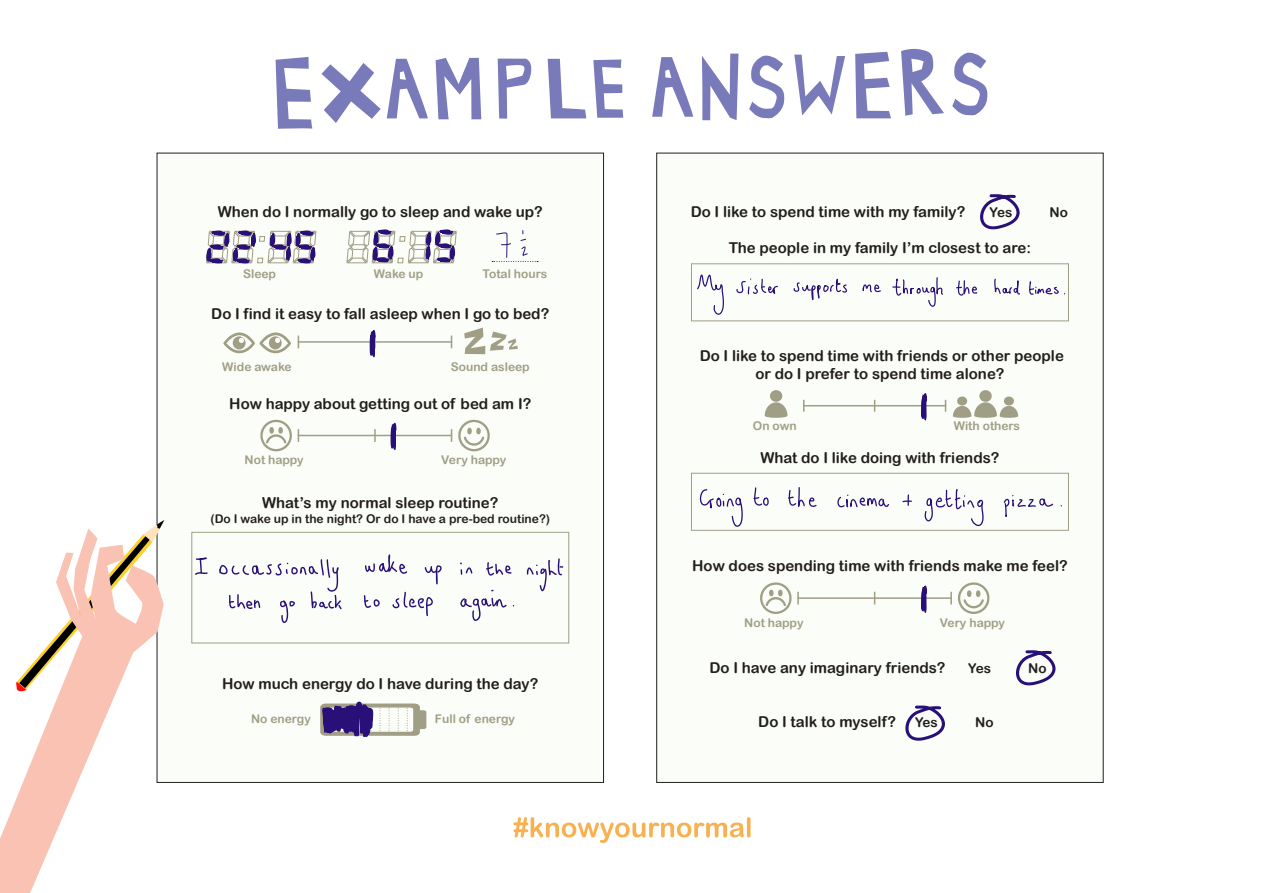
<style>
.page{position:relative;width:1263px;height:893px;background:#fff}
.page>*{position:absolute;margin:0;border:0;box-sizing:border-box;transform-origin:0 0}
.t1{font:15px/18px "Arial Rounded MT Bold";color:#231f20;text-align:center}
.t2{font:13.5px "Arial Rounded MT Bold";color:#231f20}
.t3{font:12px "Arial Rounded MT Bold";color:#a09e85}
.t4{font:12px "Arial Rounded MT Bold";color:#231f20}
</style>
<div class="page">
<svg style="left:513px;top:817px;width:237px;height:26px"></svg>
<div style="left:157px;top:153px;width:446px;height:629px;background:#fbfdf8"></div>
<svg style="left:223px;top:332px;width:68px;height:22px"></svg>
<svg style="left:464px;top:328px;width:54px;height:26px"></svg>
<svg style="left:260px;top:419px;width:32px;height:32px"></svg>
<hr style="left:298px;top:435px;width:154px;height:1px;background:#a09e85">
<svg style="left:374px;top:429px;width:2px;height:13px"></svg>
<svg style="left:451px;top:419px;width:39px;height:32px"></svg>
<svg style="left:298px;top:429px;width:1px;height:13px"></svg>
<hr style="left:298px;top:341px;width:154px;height:2px;background:#a09e85">
<div style="left:191px;top:532px;width:378px;height:111px;border:1px solid #a09e85"></div>
<div style="left:657px;top:153px;width:446px;height:629px;background:#fbfdf8"></div>
<div style="left:691px;top:263px;width:378px;height:58px;border:1px solid #a09e85"></div>
<div style="left:691px;top:473px;width:378px;height:58px;border:1px solid #a09e85"></div>
<hr style="left:803px;top:405px;width:143px;height:1px;background:#a09e85">
<hr style="left:797px;top:597px;width:155px;height:2px;background:#a09e85">
<svg style="left:950px;top:582px;width:40px;height:32px"></svg>
<svg style="left:760px;top:582px;width:39px;height:32px"></svg>
<svg style="left:765px;top:390px;width:22px;height:28px"></svg>
<svg style="left:953px;top:390px;width:65px;height:28px"></svg>
<svg style="left:0;top:528px;width:164px;height:365px"></svg>
<svg style="left:498px;top:59px;width:34px;height:60px"></svg>
<svg style="left:749px;top:55px;width:36px;height:64px"></svg>
<svg style="left:794px;top:55px;width:51px;height:60px"></svg>
<svg style="left:855px;top:52px;width:36px;height:66px"></svg>
<svg style="left:901px;top:49px;width:43px;height:67px"></svg>
<svg style="left:321px;top:63px;width:60px;height:60px"></svg>
<svg style="left:276px;top:57px;width:37px;height:72px"></svg>
<svg style="left:702px;top:54px;width:36px;height:66px"></svg>
<svg style="left:436px;top:58px;width:45px;height:61px"></svg>
<svg style="left:387px;top:59px;width:41px;height:59px"></svg>
<svg style="left:548px;top:59px;width:38px;height:59px"></svg>
<svg style="left:952px;top:52px;width:36px;height:64px"></svg>
<svg style="left:652px;top:57px;width:42px;height:60px"></svg>
<svg style="left:593px;top:59px;width:30px;height:59px"></svg>
<svg style="left:346px;top:229px;width:111px;height:35px"></svg>
<svg style="left:206px;top:230px;width:111px;height:34px"></svg>
<svg style="left:492px;top:230px;width:46px;height:32px"></svg>
<svg style="left:391px;top:423px;width:6px;height:27px"></svg>
<svg style="left:370px;top:330px;width:6px;height:27px"></svg>
<svg style="left:320px;top:702px;width:106px;height:34px"></svg>
<svg style="left:365px;top:554px;width:42px;height:20px"></svg>
<svg style="left:425px;top:565px;width:17px;height:19px"></svg>
<svg style="left:460px;top:562px;width:12px;height:13px"></svg>
<svg style="left:486px;top:562px;width:26px;height:14px"></svg>
<svg style="left:527px;top:558px;width:36px;height:33px"></svg>
<svg style="left:219px;top:559px;width:123px;height:64px"></svg>
<svg style="left:364px;top:595px;width:16px;height:13px"></svg>
<svg style="left:392px;top:592px;width:41px;height:24px"></svg>
<svg style="left:460px;top:598px;width:47px;height:23px"></svg>
<svg style="left:195px;top:557px;width:13px;height:18px"></svg>
<svg style="left:980px;top:194px;width:39px;height:35px"></svg>
<svg style="left:921px;top:393px;width:6px;height:28px"></svg>
<svg style="left:921px;top:585px;width:6px;height:28px"></svg>
<svg style="left:1016px;top:650px;width:39px;height:35px"></svg>
<svg style="left:905px;top:706px;width:40px;height:35px"></svg>
<svg style="left:697px;top:275px;width:27px;height:40px"></svg>
<svg style="left:736px;top:278px;width:42px;height:16px"></svg>
<svg style="left:793px;top:279px;width:54px;height:21px"></svg>
<svg style="left:863px;top:284px;width:18px;height:8px"></svg>
<svg style="left:892px;top:277px;width:51px;height:30px"></svg>
<svg style="left:956px;top:280px;width:21px;height:16px"></svg>
<svg style="left:994px;top:279px;width:26px;height:16px"></svg>
<svg style="left:1029px;top:281px;width:36px;height:14px"></svg>
<svg style="left:700px;top:489px;width:43px;height:38px"></svg>
<svg style="left:753px;top:487px;width:16px;height:19px"></svg>
<svg style="left:788px;top:487px;width:29px;height:20px"></svg>
<svg style="left:837px;top:495px;width:52px;height:12px"></svg>
<svg style="left:902px;top:494px;width:10px;height:12px"></svg>
<svg style="left:925px;top:489px;width:58px;height:37px"></svg>
<svg style="left:1004px;top:495px;width:49px;height:22px"></svg>
<p class="t1" style="left:218px;top:203px;width:326px">When do I normally go to sleep and wake up?</p>
<p class="t3" style="left:243px;top:266px;width:34px">Sleep</p>
<p class="t3" style="left:374px;top:266px;width:51px">Wake up</p>
<p class="t3" style="left:482px;top:266px;width:66px">Total hours</p>
<p class="t1" style="left:211px;top:305px;width:339px">Do I find it easy to fall asleep when I go to bed?</p>
<p class="t3" style="left:222px;top:359px;width:71px">Wide awake</p>
<p class="t3" style="left:451px;top:359px;width:80px">Sound asleep</p>
<p class="t1" style="left:229px;top:395px;width:303px">How happy about getting out of bed am I?</p>
<p class="t3" style="left:245px;top:453px;width:61px">Not happy</p>
<p class="t3" style="left:441px;top:453px;width:67px">Very happy</p>
<p class="t1" style="left:262px;top:494px;width:238px">What’s my normal sleep routine?</p>
<p class="t4" style="left:210px;top:511px;width:341px">(Do I wake up in the night? Or do I have a pre-bed routine?)</p>
<p class="t1" style="left:222px;top:675px;width:318px">How much energy do I have during the day?</p>
<p class="t3" style="left:251px;top:712px;width:61px">No energy</p>
<p class="t3" style="left:435px;top:712px;width:82px">Full of energy</p>
<p class="t1" style="left:691px;top:203px;width:276px">Do I like to spend time with my family?</p>
<p class="t1" style="left:729px;top:239px;width:304px">The people in my family I’m closest to are:</p>
<p class="t2" style="left:989px;top:204px;width:24px">Yes</p>
<p class="t2" style="left:1049px;top:204px;width:20px">No</p>
<p class="t1" style="left:700px;top:347px;width:366px">Do I like to spend time with friends or other people or do I prefer to spend time alone?</p>
<p class="t3" style="left:753px;top:419px;width:46px">On own</p>
<p class="t3" style="left:954px;top:419px;width:68px">With others</p>
<p class="t1" style="left:760px;top:449px;width:240px">What do I like doing with friends?</p>
<p class="t1" style="left:692px;top:557px;width:377px">How does spending time with friends make me feel?</p>
<p class="t3" style="left:744px;top:615px;width:61px">Not happy</p>
<p class="t3" style="left:940px;top:615px;width:67px">Very happy</p>
<p class="t1" style="left:709px;top:659px;width:238px">Do I have any imaginary friends?</p>
<p class="t1" style="left:758px;top:713px;width:139px">Do I talk to myself?</p>
<p class="t2" style="left:968px;top:660px;width:24px">Yes</p>
<p class="t2" style="left:1028px;top:660px;width:20px">No</p>
<p class="t2" style="left:915px;top:715px;width:24px">Yes</p>
<p class="t2" style="left:975px;top:715px;width:20px">No</p>
</div>
